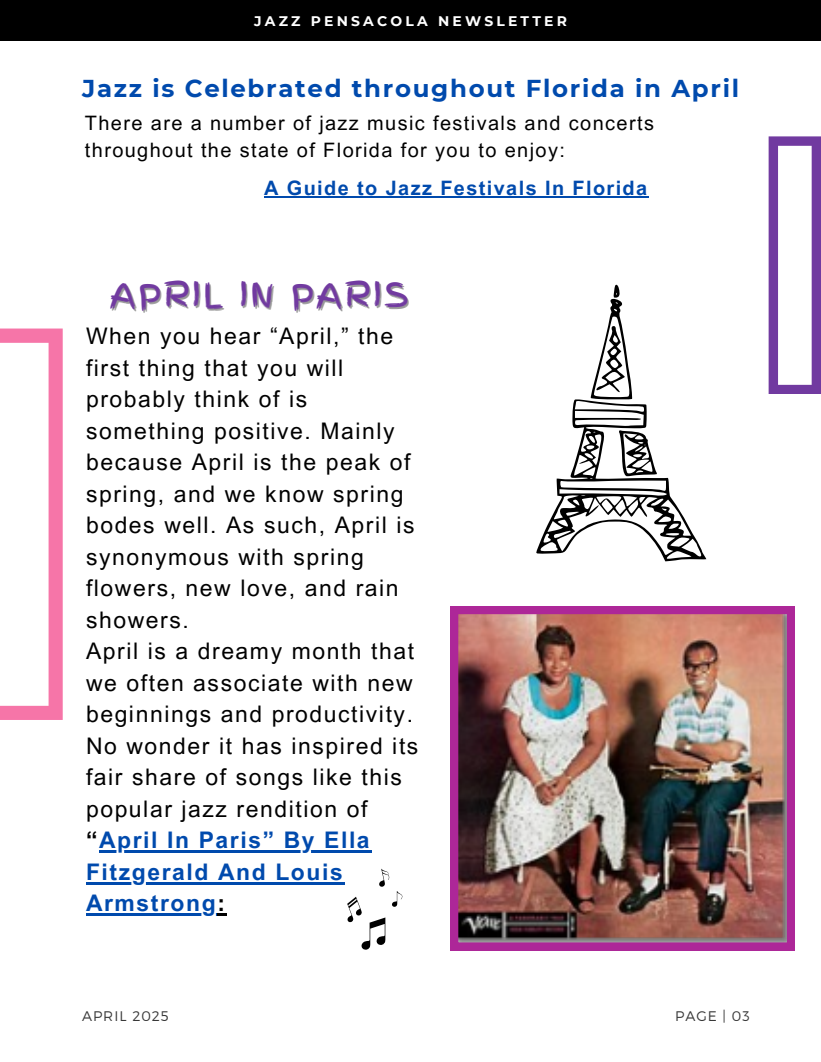
<style>
.page{position:relative;width:821px;height:1062px;background:#fff}
.page>*{position:absolute;margin:0;border:0;box-sizing:border-box;transform-origin:0 0}
.t1{font:33.45px "Finger Paint";letter-spacing:.07em;color:#713aa0}
.t2{font:700 24.45px "Montserrat";letter-spacing:.07em;color:#004aad}
.t3{font:22.8px/31.5px "Arial MT Pro";letter-spacing:.07em;color:#000}
.t4{font:700 22.8px "Arial MT Pro";letter-spacing:.07em;color:#004aad}
.t5{font:19.95px/27px "Arial MT Pro";letter-spacing:.07em;color:#000}
.t6{font:700 19.95px "Arial MT Pro";letter-spacing:.07em;color:#004aad}
.t7{font:700 13.95px "Montserrat";letter-spacing:.23em;color:#fff}
.t8{font:300 13.95px "Montserrat";letter-spacing:.07em;color:#373737}
.s1{font-weight:700}
.s2{font-weight:700;color:#004aad}
.s3{color:#000}
</style>
<div class="page">
<div style="left:0;top:0;width:820px;height:41px;background:#000"></div>
<svg style="left:768px;top:136px;width:52px;height:258px"></svg>
<svg style="left:0;top:329px;width:63px;height:391px"></svg>
<hr style="left:99px;top:851px;width:272px;height:2px;background:#004aad">
<hr style="left:86px;top:882px;width:258px;height:2px;background:#004aad">
<hr style="left:86px;top:914px;width:131px;height:2px;background:#004aad">
<svg style="left:217px;top:914px;width:9px;height:2px"></svg>
<img style="left:450px;top:606px;width:344px;height:344px">
<svg style="left:536px;top:284px;width:170px;height:277px"></svg>
<svg style="left:347px;top:869px;width:55px;height:81px"></svg>
<hr style="left:264px;top:196px;width:384px;height:1px;background:#004aad">
<h4 class="t7" style="left:254px;top:13px;width:314px">JAZZ PENSACOLA NEWSLETTER</h4>
<h6 class="t2" style="left:82px;top:73px;width:658px">Jazz is Celebrated throughout Florida in April</h6>
<p class="t5" style="left:85px;top:112px;width:570px">There are a number of jazz music festivals and concerts throughout the state of Florida for you to enjoy:</p>
<h3 class="t6" style="left:264px;top:180px;width:384px">A Guide to Jazz Festivals In Florida</h3>
<p class="t1" style="left:110px;top:271px;width:299px">APRIL IN PARIS</p>
<p class="t3" style="left:86px;top:323px;width:334px">When you hear “April,” the first thing that you will probably think of is something positive. Mainly because April is the peak of spring, and we know spring bodes well. As such, April is synonymous with spring flowers, new love, and rain showers.<br>April is a dreamy month that we often associate with new beginnings and productivity.<br>No wonder it has inspired its fair share of songs like this popular jazz rendition of <span class="s1">“</span><span class="s2">April In Paris” By Ella</span></p>
<h2 class="t4" style="left:86px;top:863px;width:258px">Fitzgerald And Louis</h2>
<h5 class="t4" style="left:86px;top:895px;width:140px">Armstrong<span class="s3">:</span></h5>
<h1 class="t8" style="left:82px;top:1007px;width:88px">APRIL 2025</h1>
<p class="t8" style="left:674px;top:1007px;width:76px">PAGE | 03</p>
</div>
